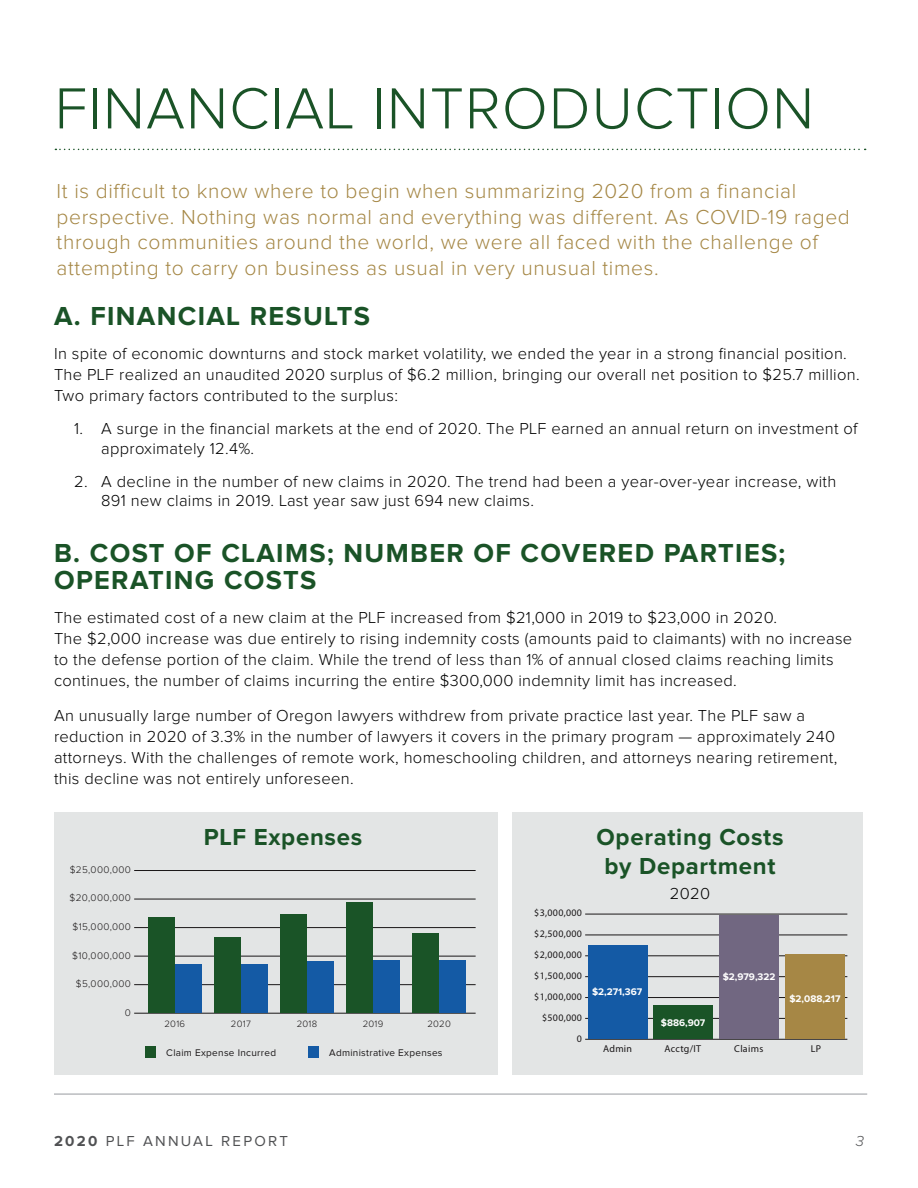
<style>
.page{position:relative;width:918px;height:1188px;background:#fff}
.page>*{position:absolute;margin:0;border:0;box-sizing:border-box;transform-origin:0 0}
.t1{font:300 60px "Proxima Nova";letter-spacing:.02em;color:#1a5327}
.t2{font:700 27px/27px "Proxima Nova";letter-spacing:.05em;color:#1a5327}
.t3{font:700 24px/28.5px "Proxima Nova";letter-spacing:.03em;color:#1a5327;text-align:center}
.t4{font:700 22.5px "Proxima Nova";letter-spacing:.03em;color:#1a5427}
.t5{font:700 22.35px/24.5px "Proxima Nova";letter-spacing:.03em;color:#1a5427;text-align:center}
.t6{font:300 21px/25.5px "Proxima Nova";letter-spacing:.03em;color:#a58745}
.t7{font:300 16.5px/21px "Proxima Nova";letter-spacing:.02em;color:#000}
.t8{font:15px "Proxima Nova";letter-spacing:.15em;color:#505153}
.t9{font:italic 300 15px "Proxima Nova";color:#505153}
.t10{font:12.45px "Proxima Nova";color:#1a1718}
.t11{font:300 10.05px "Proxima Nova";letter-spacing:.03em;color:#1a1718}
.t12{font:300 9.9px "Proxima Nova";letter-spacing:.03em;color:#1a1718}
.t13{font:9.9px "Proxima Nova";letter-spacing:.03em;color:#1a1718}
.t14{font:700 9.9px "Proxima Nova";color:#fff}
.t15{font:300 9.6px "Proxima Nova";letter-spacing:.03em;color:#1a1718}
.s1{font-weight:700}
</style>
<div class="page">
<hr style="left:54px;top:1093px;width:813px;height:2px;background:#babcbf">
<svg style="left:55px;top:149px;width:811px;height:1px"></svg>
<div style="left:54px;top:812px;width:443px;height:263px;background:#e3e5e5"></div>
<hr style="left:134px;top:1013px;width:342px;height:1px;background:#1a1718">
<hr style="left:134px;top:984px;width:342px;height:1px;background:#1a1718">
<hr style="left:134px;top:956px;width:342px;height:1px;background:#1a1718">
<hr style="left:134px;top:927px;width:342px;height:1px;background:#1a1718">
<hr style="left:134px;top:899px;width:342px;height:1px;background:#1a1718">
<hr style="left:134px;top:870px;width:342px;height:1px;background:#1a1718">
<div style="left:148px;top:918px;width:27px;height:95px;background:#1a5427"></div>
<div style="left:175px;top:964px;width:26px;height:49px;background:#145aa5"></div>
<div style="left:214px;top:937px;width:27px;height:76px;background:#1a5427"></div>
<div style="left:241px;top:964px;width:27px;height:49px;background:#145aa5"></div>
<div style="left:280px;top:914px;width:27px;height:99px;background:#1a5427"></div>
<div style="left:307px;top:962px;width:27px;height:51px;background:#145aa5"></div>
<div style="left:346px;top:902px;width:27px;height:111px;background:#1a5427"></div>
<div style="left:373px;top:960px;width:27px;height:53px;background:#145aa5"></div>
<div style="left:412px;top:933px;width:27px;height:80px;background:#1a5427"></div>
<div style="left:439px;top:960px;width:27px;height:53px;background:#145aa5"></div>
<div style="left:146px;top:1046px;width:10px;height:12px;background:#1a5427"></div>
<div style="left:309px;top:1046px;width:10px;height:12px;background:#145aa5"></div>
<div style="left:512px;top:812px;width:351px;height:263px;background:#e3e5e5"></div>
<hr style="left:585px;top:1039px;width:262px;height:1px;background:#1a1718">
<hr style="left:585px;top:1018px;width:262px;height:1px;background:#1a1718">
<hr style="left:585px;top:997px;width:262px;height:1px;background:#1a1718">
<hr style="left:585px;top:976px;width:262px;height:1px;background:#1a1718">
<hr style="left:585px;top:956px;width:262px;height:1px;background:#1a1718">
<hr style="left:585px;top:935px;width:262px;height:1px;background:#1a1718">
<hr style="left:585px;top:914px;width:262px;height:1px;background:#1a1718">
<div style="left:588px;top:946px;width:59px;height:93px;background:#145aa5"></div>
<div style="left:654px;top:1005px;width:59px;height:34px;background:#1a5427"></div>
<div style="left:720px;top:915px;width:59px;height:124px;background:#716781"></div>
<div style="left:786px;top:954px;width:59px;height:85px;background:#a68745"></div>
<h1 class="t1" style="left:55px;top:75px;width:761px">FINANCIAL INTRODUCTION</h1>
<p class="t6" style="left:57px;top:179px;width:795px">It is difficult to know where to begin when summarizing 2020 from a financial perspective. Nothing was normal and everything was different. As COVID-19 raged through communities around the world, we were all faced with the challenge of attempting to carry on business as usual in very unusual times.</p>
<h2 class="t2" style="left:54px;top:303px;width:317px">A. FINANCIAL RESULTS</h2>
<p class="t7" style="left:54px;top:344px;width:807px">In spite of economic downturns and stock market volatility, we ended the year in a strong financial position.<br>The PLF realized an unaudited 2020 surplus of $6.2 million, bringing our overall net position to $25.7 million.<br>Two primary factors contributed to the surplus:</p>
<p class="t7" style="left:101px;top:419px;width:758px;line-height:19.5px;text-indent:-27px">1. A surge in the financial markets at the end of 2020. The PLF earned an annual return on investment of approximately 12.4%.</p>
<p class="t7" style="left:101px;top:472px;width:737px;line-height:19.5px;text-indent:-27px">2. A decline in the number of new claims in 2020. The trend had been a year-over-year increase, with<br>891 new claims in 2019. Last year saw just 694 new claims.</p>
<h2 class="t2" style="left:54px;top:540px;width:733px">B. COST OF CLAIMS; NUMBER OF COVERED PARTIES;<br>OPERATING COSTS</h2>
<p class="t7" style="left:54px;top:608px;width:800px">The estimated cost of a new claim at the PLF increased from $21,000 in 2019 to $23,000 in 2020.<br>The $2,000 increase was due entirely to rising indemnity costs (amounts paid to claimants) with no increase to the defense portion of the claim. While the trend of less than 1% of annual closed claims reaching limits continues, the number of claims incurring the entire $300,000 indemnity limit has increased.</p>
<p class="t7" style="left:54px;top:705px;width:785px">An unusually large number of Oregon lawyers withdrew from private practice last year. The PLF saw a reduction in 2020 of 3.3% in the number of lawyers it covers in the primary program — approximately 240 attorneys. With the challenges of remote work, homeschooling children, and attorneys nearing retirement, this decline was not entirely unforeseen.</p>
<p class="t11" style="left:70px;top:864px;width:63px">$25,000,000</p>
<p class="t11" style="left:70px;top:893px;width:63px">$20,000,000</p>
<p class="t11" style="left:73px;top:921px;width:60px">$15,000,000</p>
<p class="t11" style="left:72px;top:950px;width:60px">$10,000,000</p>
<p class="t11" style="left:76px;top:978px;width:57px">$5,000,000</p>
<p class="t11" style="left:125px;top:1007px;width:8px">0</p>
<h3 class="t3" style="left:204px;top:824px;width:160px">PLF Expenses</h3>
<h3 class="t4" style="left:205px;top:824px;width:150px">PLF Expenses</h3>
<p class="t15" style="left:164px;top:1018px;width:22px">2016</p>
<p class="t15" style="left:231px;top:1018px;width:21px">2017</p>
<p class="t15" style="left:297px;top:1018px;width:22px">2018</p>
<p class="t15" style="left:363px;top:1018px;width:22px">2019</p>
<p class="t15" style="left:427px;top:1018px;width:25px">2020</p>
<p class="t13" style="left:166px;top:1047px;width:111px">Claim Expense Incurred</p>
<p class="t13" style="left:329px;top:1047px;width:115px">Administrative Expenses</p>
<p class="t8" style="left:54px;top:1133px;width:235px"><span class="s1">2020</span> PLF ANNUAL REPORT</p>
<p class="t12" style="left:534px;top:906px;width:49px">$3,000,000</p>
<p class="t12" style="left:534px;top:927px;width:49px">$2,500,000</p>
<p class="t12" style="left:534px;top:948px;width:49px">$2,000,000</p>
<p class="t12" style="left:534px;top:969px;width:49px">$1,500,000</p>
<p class="t12" style="left:534px;top:990px;width:49px">$1,000,000</p>
<p class="t12" style="left:542px;top:1011px;width:41px">$500,000</p>
<p class="t12" style="left:577px;top:1032px;width:7px">0</p>
<h3 class="t3" style="left:597px;top:824px;width:188px">Operating Costs by Department</h3>
<p class="t7" style="left:670px;top:884px;width:42px">2020</p>
<h3 class="t5" style="left:597px;top:826px;width:176px">Operating Costs by Department</h3>
<p class="t10" style="left:672px;top:880px;width:32px">2020</p>
<p class="t14" style="left:592px;top:986px;width:52px">$2,271,367</p>
<p class="t14" style="left:661px;top:1017px;width:46px">$886,907</p>
<p class="t14" style="left:723px;top:971px;width:54px">$2,979,322</p>
<p class="t14" style="left:790px;top:993px;width:52px">$2,088,217</p>
<p class="t12" style="left:603px;top:1043px;width:31px">Admin</p>
<p class="t12" style="left:664px;top:1043px;width:38px">Acctg/IT</p>
<p class="t12" style="left:734px;top:1043px;width:31px">Claims</p>
<p class="t12" style="left:811px;top:1043px;width:12px">LP</p>
<p class="t9" style="left:856px;top:1134px;width:10px">3</p>
</div>
